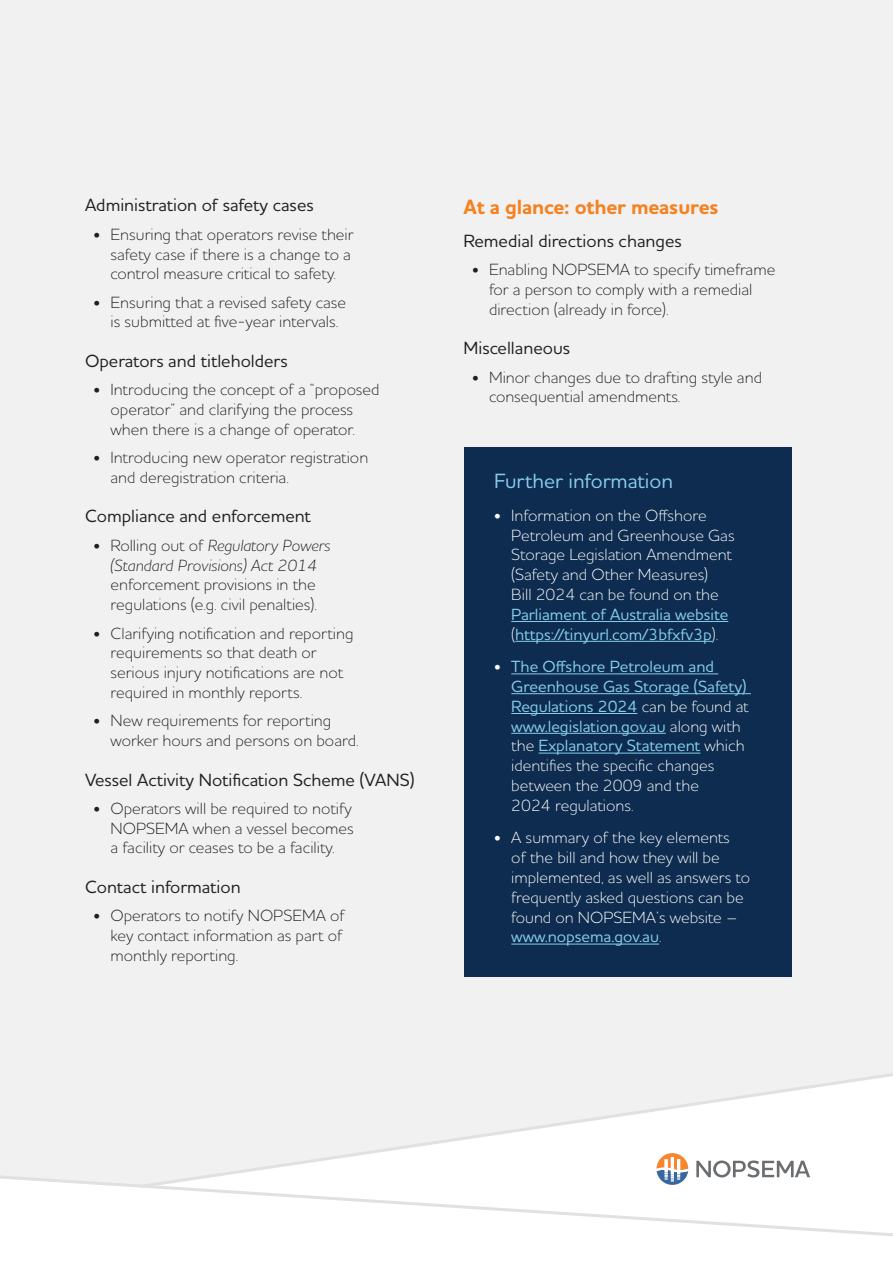
<style>
.page{position:relative;width:893px;height:1263px;background:#fff}
.page>*{position:absolute;margin:0;border:0;box-sizing:border-box;transform-origin:0 0}
.t1{font:700 21px "Houschka Pro";letter-spacing:-.01em;color:#f58220}
.t2{font:500 21px "Houschka Pro";color:#87cdec}
.t3{font:500 18px "Houschka Pro";color:#231f20}
.t4{font:300 16.5px/19.8px "Houschka Pro";color:#231f20}
.t5{font:300 16.5px/19.8px "Houschka Pro";color:#fff}
.t6{font:500 16.5px/19.8px "Houschka Pro";color:#87cdec}
.t7{font:italic 300 16.5px/19.8px "Houschka Pro";color:#231f20;text-align:center}
.s1{font-family:"Helvetica Neue LT Std";font-weight:400;font-size:13.5px}
.s2{font-family:"Helvetica Neue LT Std";font-weight:400;font-style:normal;font-size:13.5px}
.s3{font-style:normal}
.s4{font-weight:300;color:#fff}
.s5{font-family:"Helvetica Neue LT Std";font-weight:400;font-size:13.5px;color:#fff}
.s6{font-weight:500;color:#87cdec}
</style>
<div class="page">
<div style="left:0;top:0;width:893px;height:1173px;background:#f1f1f2"></div>
<svg style="left:0;top:1173px;width:138px;height:15px"></svg>
<svg style="left:138px;top:1044px;width:755px;height:192px"></svg>
<div style="left:464px;top:447px;width:328px;height:529px;background:#0d2c4f"></div>
<hr style="left:511px;top:621px;width:217px;height:1px;background:#87cdec">
<hr style="left:515px;top:641px;width:197px;height:1px;background:#87cdec">
<hr style="left:511px;top:673px;width:207px;height:1px;background:#87cdec">
<hr style="left:511px;top:693px;width:240px;height:1px;background:#87cdec">
<hr style="left:511px;top:713px;width:126px;height:1px;background:#87cdec">
<hr style="left:511px;top:733px;width:155px;height:1px;background:#87cdec">
<hr style="left:538px;top:753px;width:162px;height:1px;background:#87cdec">
<hr style="left:511px;top:944px;width:148px;height:1px;background:#87cdec">
<svg style="left:656px;top:1153px;width:32px;height:32px"></svg>
<svg style="left:696px;top:1160px;width:114px;height:17px"></svg>
<p class="t3" style="left:85px;top:194px;width:230px">Administration of safety cases</p>
<p class="t4" style="left:111px;top:224px;width:245px;text-indent:-17px"><span class="s1">•</span> Ensuring that operators revise their safety case if there is a change to a control measure critical to safety.</p>
<p class="t4" style="left:94px;top:292px;width:254px;text-align:center"><span class="s1">•</span> Ensuring that a revised safety case is submitted at five-year intervals.</p>
<p class="t3" style="left:85px;top:349px;width:204px">Operators and titleholders</p>
<p class="t4" style="left:94px;top:379px;width:287px;text-align:center"><span class="s1">•</span> Introducing the concept of a “proposed operator” and clarifying the process<br>when there is a change of operator.</p>
<p class="t4" style="left:111px;top:447px;width:259px;text-indent:-17px"><span class="s1">•</span> Introducing new operator registration and deregistration criteria.</p>
<p class="t3" style="left:85px;top:505px;width:227px">Compliance and enforcement</p>
<p class="t7" style="left:94px;top:535px;width:238px"><span class="s2">•</span> <span class="s3">Rolling out of</span> Regulatory Powers (Standard Provisions) Act 2014</p>
<p class="t4" style="left:111px;top:574px;width:208px">enforcement provisions in the regulations (e.g. civil penalties).</p>
<p class="t4" style="left:111px;top:623px;width:245px;text-indent:-17px"><span class="s1">•</span> Clarifying notification and reporting requirements so that death or serious injury notifications are not required in monthly reports.</p>
<p class="t4" style="left:111px;top:710px;width:250px;text-indent:-17px"><span class="s1">•</span> New requirements for reporting worker hours and persons on board.</p>
<p class="t3" style="left:85px;top:768px;width:331px">Vessel Activity Notification Scheme (VANS)</p>
<p class="t4" style="left:111px;top:798px;width:245px;text-align:justify;text-indent:-17px"><span class="s1">•</span> Operators will be required to notify NOPSEMA when a vessel becomes a facility or ceases to be a facility.</p>
<p class="t3" style="left:85px;top:875px;width:157px">Contact information</p>
<p class="t4" style="left:111px;top:905px;width:236px;text-indent:-17px"><span class="s1">•</span> Operators to notify NOPSEMA of key contact information as part of monthly reporting.</p>
<p class="t1" style="left:463px;top:193px;width:257px">At a glance: other measures</p>
<p class="t3" style="left:463px;top:229px;width:220px">Remedial directions changes</p>
<p class="t4" style="left:489px;top:259px;width:288px;text-indent:-17px"><span class="s1">•</span> Enabling NOPSEMA to specify timeframe for a person to comply with a remedial direction (already in force).</p>
<p class="t3" style="left:463px;top:337px;width:108px">Miscellaneous</p>
<p class="t4" style="left:489px;top:367px;width:275px;text-indent:-17px"><span class="s1">•</span> Minor changes due to drafting style and consequential amendments.</p>
<p class="t2" style="left:494px;top:468px;width:180px">Further information</p>
<p class="t5" style="left:511px;top:505px;width:225px;text-indent:-17px"><span class="s1">•</span> Information on the Offshore<br>Petroleum and Greenhouse Gas<br>Storage Legislation Amendment (Safety and Other Measures)<br>Bill 2024 can be found on the</p>
<p class="t6" style="left:511px;top:604px;width:219px">Parliament of Australia website <span class="s4">(</span>https://tinyurl.com/3bfxfv3p<span class="s4">).</span></p>
<p class="t6" style="left:511px;top:656px;width:239px;text-indent:-17px"><span class="s5">•</span> The Offshore Petroleum and<br>Greenhouse Gas Storage (Safety)<br>Regulations 2024 <span class="s4">can be found at </span>www.legislation.gov.au <span class="s4">along with the</span> Explanatory Statement <span class="s4">which identifies the specific changes between the 2009 and the<br>2024 regulations.</span></p>
<p class="t5" style="left:511px;top:827px;width:240px;text-indent:-17px"><span class="s1">•</span> A summary of the key elements<br>of the bill and how they will be implemented, as well as answers to frequently asked questions can be found on NOPSEMA’s website – <span class="s6">www.nopsema.gov.au</span>.</p>
</div>
